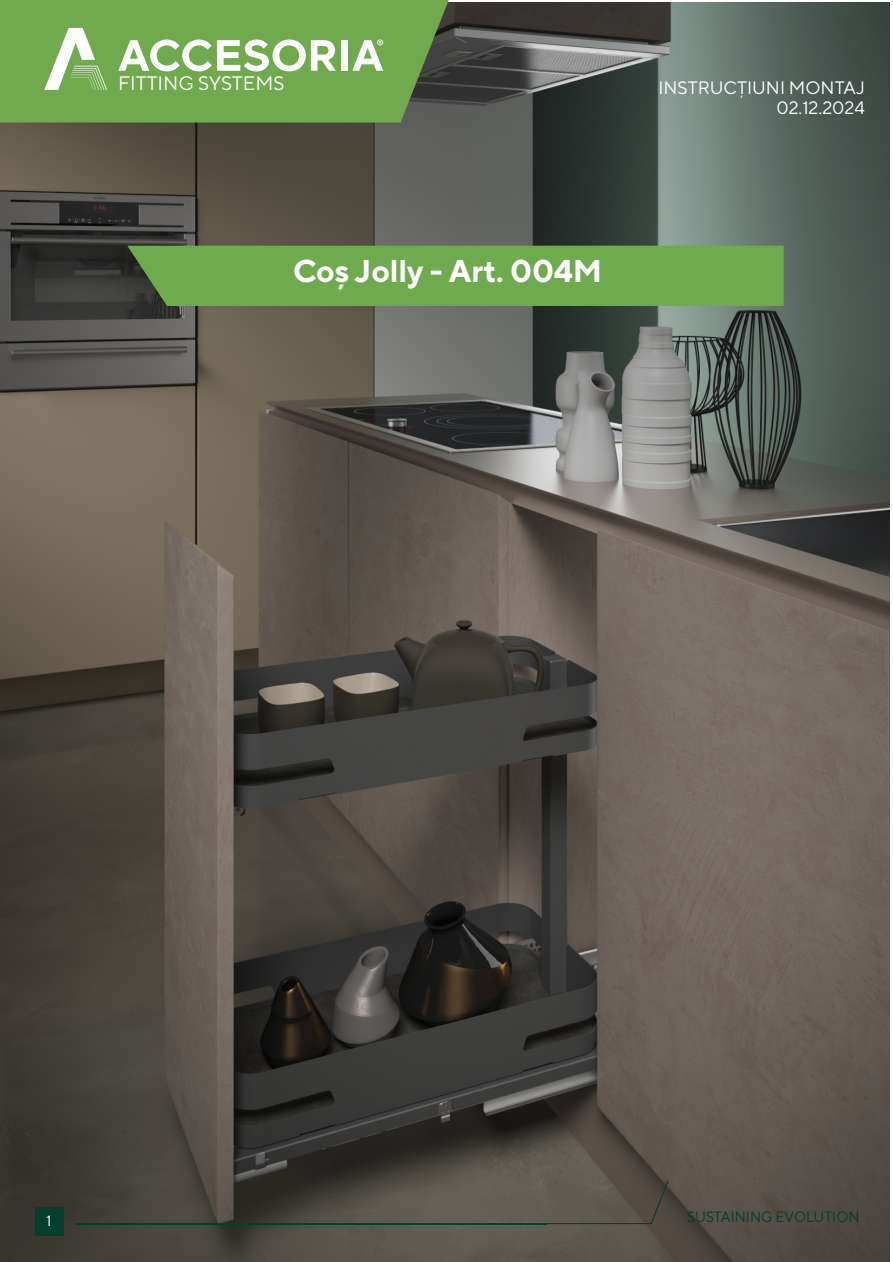
<style>
.page{position:relative;width:893px;height:1262px;background:#fff}
.page>*{position:absolute;margin:0;border:0;box-sizing:border-box;transform-origin:0 0}
.t1{font:700 31.5px "TT Norms Pro";color:#fff}
.t2{font:19.5px "TT Norms Pro";color:#fff}
.t3{font:18px/19.5px "TT Norms Pro";color:#fff;text-align:right}
.t4{font:15px "TT Norms Pro";color:#003f2f;scale:.95 1}
.t5{font:15px "TT Norms Pro";color:#fff}
</style>
<div class="page">
<img style="left:0;top:3px;width:889px;height:1259px">
<svg style="left:0;top:0;width:449px;height:123px;background:#6ca14d"></svg>
<svg style="left:118px;top:40px;width:218px;height:31px"></svg>
<div style="left:341px;top:40px;width:7px;height:31px;background:#fff"></div>
<svg style="left:352px;top:40px;width:31px;height:31px"></svg>
<svg style="left:44px;top:28px;width:63px;height:62px"></svg>
<svg style="left:546px;top:1179px;width:123px;height:45px;background:#58534b"></svg>
<hr style="left:75px;top:1222px;width:472px;height:2px;background:#043f2e">
<div style="left:35px;top:1207px;width:29px;height:29px;background:#043f2e"></div>
<div style="left:127px;top:246px;width:656px;height:60px;background:#6faa4e"></div>
<p class="t2" style="left:118px;top:71px;width:168px">FITTING SYSTEMS</p>
<h1 class="t1" style="left:293px;top:250px;width:311px">Coș Jolly - Art. 004M</h1>
<p class="t3" style="left:658px;top:78px;width:208px">INSTRUCȚIUNI MONTAJ<br>02.12.2024</p>
<p class="t5" style="left:46px;top:1210px;width:7px">1</p>
<p class="t4" style="left:687px;top:1206px;width:183px">SUSTAINING EVOLUTION</p>
</div>
